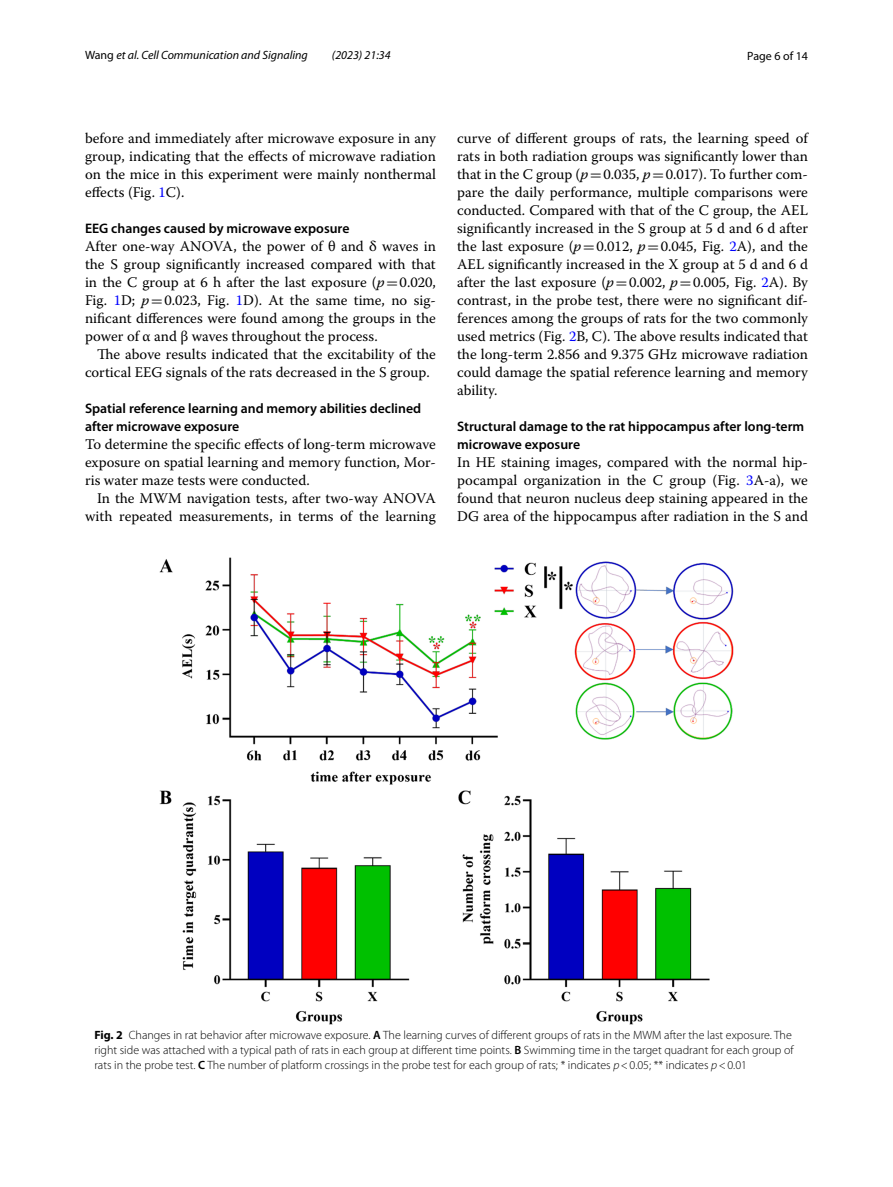
<style>
.page{position:relative;width:893px;height:1187px;background:#fff}
.page>*{position:absolute;margin:0;border:0;box-sizing:border-box;transform-origin:0 0}
.t1{font:14.7px/18px "Warnock Pro";color:#000;text-align:justify}
.t2{font:600 13.8px/18px "Myriad Pro";color:#000}
.t3{font:300 12px/15px "Myriad Pro";color:#000}
.t4{font:italic 12px "Myriad Pro";color:#000}
.t5{font:12px "Myriad Pro";color:#000}
.s1{font-style:normal}
.s2{color:#00f}
.s3{font-style:italic}
.s4{font-family:"MTSY"}
.s5{font-weight:700}
.s6{font-weight:600}
</style>
<div class="page">
<img style="left:160px;top:557px;width:574px;height:467px">
<p class="t4" style="left:85px;top:48px;width:224px"><span class="s1">Wang</span> et al. Cell Communication and Signaling</p>
<p class="t4" style="left:332px;top:48px;width:60px">(2023) 21:34</p>
<p class="t5" style="left:747px;top:48px;width:62px">Page 6 of 14</p>
<p class="t1" style="left:85px;top:128px;width:352px">before and immediately after microwave exposure in any group, indicating that the effects of microwave radiation on the mice in this experiment were mainly nonthermal effects (Fig. <span class="s2">1</span>C).</p>
<p class="t2" style="left:85px;top:219px;width:266px">EEG changes caused by microwave exposure</p>
<p class="t1" style="left:85px;top:236px;width:352px">After one-way ANOVA, the power of θ and δ waves in the S group significantly increased compared with that in the C group at 6 h after the last exposure (<span class="s3">p</span><span class="s4">=</span>0.020, Fig. <span class="s2">1</span>D; <span class="s3">p</span><span class="s4">=</span>0.023, Fig. <span class="s2">1</span>D). At the same time, no sig&shy;nificant differences were found among the groups in the power of α and β waves throughout the process.</p>
<p class="t1" style="left:85px;top:344px;width:352px;text-indent:12px">The above results indicated that the excitability of the cortical EEG signals of the rats decreased in the S group.</p>
<p class="t2" style="left:85px;top:399px;width:338px">Spatial reference learning and memory abilities declined after microwave exposure</p>
<p class="t1" style="left:85px;top:434px;width:352px">To determine the specific effects of long-term microwave exposure on spatial learning and memory function, Mor&shy;ris water maze tests were conducted.</p>
<p class="t1" style="left:85px;top:488px;width:352px;text-align:right">In the MWM navigation tests, after two-way ANOVA with repeated measurements, in terms of the learning</p>
<p class="t1" style="left:457px;top:128px;width:352px">curve of different groups of rats, the learning speed of rats in both radiation groups was significantly lower than that in the C group (<span class="s3">p</span><span class="s4">=</span>0.035, <span class="s3">p</span><span class="s4">=</span>0.017). To further com&shy;pare the daily performance, multiple comparisons were conducted. Compared with that of the C group, the AEL significantly increased in the S group at 5 d and 6 d after the last exposure (<span class="s3">p</span><span class="s4">=</span>0.012, <span class="s3">p</span><span class="s4">=</span>0.045, Fig. <span class="s2">2</span>A), and the AEL significantly increased in the X group at 5 d and 6 d after the last exposure (<span class="s3">p</span><span class="s4">=</span>0.002, <span class="s3">p</span><span class="s4">=</span>0.005, Fig. <span class="s2">2</span>A). By contrast, in the probe test, there were no significant dif&shy;ferences among the groups of rats for the two commonly used metrics (Fig. <span class="s2">2</span>B, C). The above results indicated that the long-term 2.856 and 9.375 GHz microwave radiation could damage the spatial reference learning and memory ability.</p>
<p class="t2" style="left:457px;top:417px;width:349px">Structural damage to the rat hippocampus after long‑term microwave exposure</p>
<p class="t1" style="left:457px;top:452px;width:352px">In HE staining images, compared with the normal hip&shy;pocampal organization in the C group (Fig. <span class="s2">3</span>A-a), we found that neuron nucleus deep staining appeared in the DG area of the hippocampus after radiation in the S and</p>
<p class="t3" style="left:94px;top:1027px;width:701px"><span class="s5">Fig. 2</span> Changes in rat behavior after microwave exposure. <span class="s6">A</span> The learning curves of different groups of rats in the MWM after the last exposure. The right side was attached with a typical path of rats in each group at different time points. <span class="s6">B</span> Swimming time in the target quadrant for each group of rats in the probe test. <span class="s6">C</span> The number of platform crossings in the probe test for each group of rats; * indicates <span class="s3">p</span>&lt;0.05; ** indicates <span class="s3">p</span>&lt;0.01</p>
</div>
